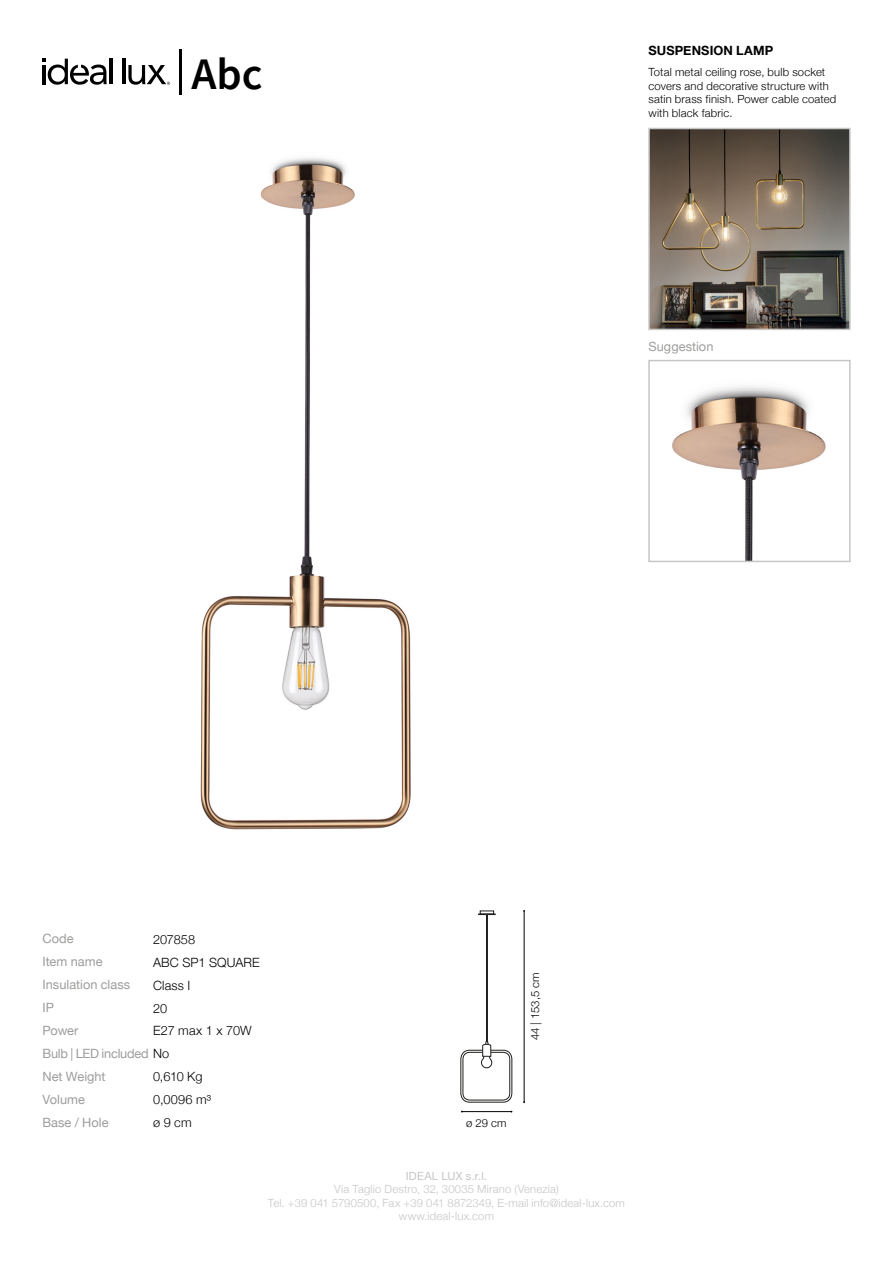
<style>
.page{position:relative;width:893px;height:1263px;background:#fff}
.page>*{position:absolute;margin:0;border:0;box-sizing:border-box;transform-origin:0 0}
.t1{font:600 45px "Source Sans Pro";color:#000}
.t2{font:12.75px/23px "Helvetica Neue";color:#9d9d9c}
.t3{font:300 12.75px/23px "Helvetica Neue";letter-spacing:.01em;color:#000}
.t4{font:12.75px/22.8px "Helvetica Neue";letter-spacing:-.02em;color:#9d9d9c}
.t5{font:700 12.75px "Helvetica Neue";letter-spacing:.01em;color:#000}
.t6{font:300 11.25px/13.5px "Helvetica Neue";letter-spacing:.015em;color:#000}
.t7{font:300 11.25px/13.5px "Helvetica Neue";letter-spacing:.015em;color:#c6c6c6;text-align:center}
.t8{font:11.25px "Helvetica Neue";letter-spacing:.015em;color:#c6c6c6}
.s1{font-weight:300;color:#000}
</style>
<div class="page">
<hr style="left:179px;top:49px;width:3px;height:45px;background:#000">
<hr style="left:110px;top:59px;width:3px;height:25px;background:#000">
<hr style="left:122px;top:59px;width:3px;height:25px;background:#000">
<svg style="left:43px;top:59px;width:64px;height:26px"></svg>
<svg style="left:128px;top:65px;width:42px;height:20px"></svg>
<img style="left:200px;top:157px;width:211px;height:673px">
<img style="left:651px;top:131px;width:197px;height:196px">
<div style="left:648px;top:128px;width:203px;height:202px;border:2px solid #c6c6c6"></div>
<img style="left:672px;top:386px;width:154px;height:173px">
<div style="left:648px;top:360px;width:203px;height:202px;border:2px solid #c6c6c6"></div>
<hr style="left:462px;top:1111px;width:49px;height:1px;background:#000">
<hr style="left:524px;top:911px;width:1px;height:191px;background:#000">
<div style="left:486px;top:916px;width:2px;height:126px;border:1px solid #1e1e1c"></div>
<svg style="left:460px;top:1041px;width:52px;height:62px"></svg>
<svg style="left:478px;top:914px;width:17px;height:2px"></svg>
<h1 class="t1" style="left:191px;top:44px;width:73px">Abc</h1>
<p class="t5" style="left:648px;top:39px;width:126px">SUSPENSION LAMP</p>
<p class="t6" style="left:648px;top:65px;width:189px">Total metal ceiling rose, bulb socket covers and decorative structure with satin brass finish. Power cable coated with black fabric.</p>
<p class="t2" style="left:648px;top:334px;width:66px">Suggestion</p>
<p class="t2" style="left:43px;top:926px;width:89px">Code<br>Item name<br>Insulation class</p>
<p class="t2" style="left:43px;top:995px;width:13px">IP</p>
<p class="t3" style="left:153px;top:927px;width:44px">207858</p>
<p class="t3" style="left:153px;top:950px;width:108px">ABC SP1 SQUARE<br>Class I</p>
<p class="t3" style="left:153px;top:996px;width:16px">20</p>
<p class="t4" style="left:42px;top:1018px;width:128px">Power<br>Bulb | LED included <span class="s1">No</span></p>
<p class="t3" style="left:153px;top:1018px;width:100px">E27 max 1 x 70W</p>
<p class="t2" style="left:42px;top:1064px;width:65px">Net Weight</p>
<p class="t2" style="left:42px;top:1087px;width:68px">Volume<br>Base / Hole</p>
<p class="t3" style="left:153px;top:1064px;width:51px">0,610 Kg</p>
<p class="t3" style="left:153px;top:1087px;width:60px">0,0096 m³ ø 9 cm</p>
<p class="t6" style="left:528px;top:1040px;width:69px;rotate:-90deg">44 | 153,5 cm</p>
<p class="t6" style="left:466px;top:1115px;width:42px">ø 29 cm</p>
<p class="t8" style="left:406px;top:1166px;width:83px">IDEAL LUX s.r.l.</p>
<p class="t7" style="left:268px;top:1182px;width:359px">Via Taglio Destro, 32, 30035 Mirano (Venezia)<br>Tel. +39 041 5790500, Fax +39 041 8872349, E-mail info@ideal-lux.com www.ideal-lux.com</p>
</div>
